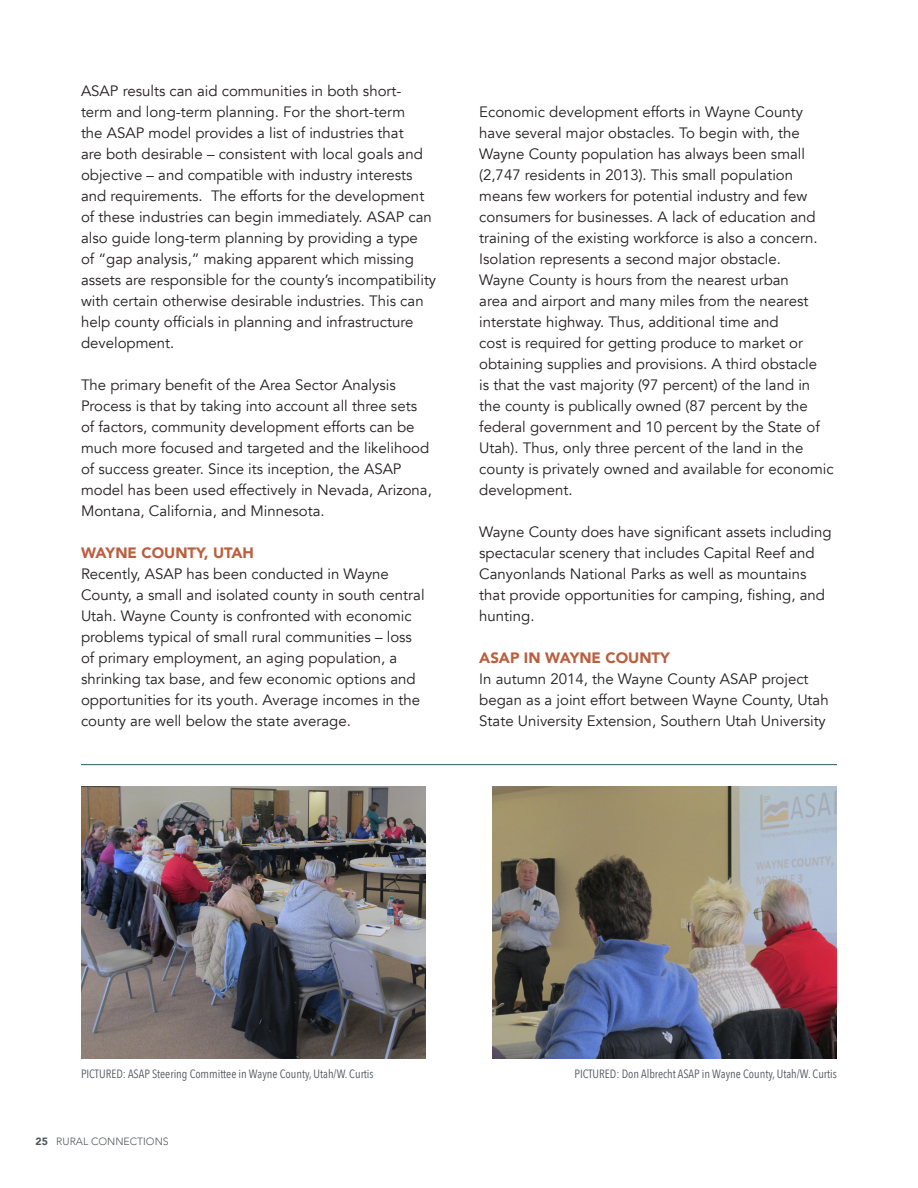
<style>
.page{position:relative;width:918px;height:1188px;background:#fff}
.page>*{position:absolute;margin:0;border:0;box-sizing:border-box;transform-origin:0 0}
.t1{font:15px/21px "Avenir";color:#231f20}
.t2{font:900 15px "Avenir";color:#bb5e3d}
.t3{font:12px "Avenir Next Condensed";color:#535860}
.t4{font:300 10.5px "Avenir";color:#535860}
.s1{font-weight:900}
</style>
<div class="page">
<img style="left:492px;top:786px;width:345px;height:272px">
<img style="left:81px;top:786px;width:345px;height:272px">
<hr style="left:81px;top:764px;width:756px;height:1px;background:#2f5969">
<p class="t1" style="left:81px;top:81px;width:357px">ASAP results can aid communities in both short&shy;term and long-term planning. For the short-term<br>the ASAP model provides a list of industries that<br>are both desirable – consistent with local goals and objective – and compatible with industry interests and requirements. The efforts for the development of these industries can begin immediately. ASAP can also guide long-term planning by providing a type<br>of “gap analysis,” making apparent which missing assets are responsible for the county’s incompatibility with certain otherwise desirable industries. This can help county officials in planning and infrastructure development.</p>
<p class="t1" style="left:81px;top:375px;width:352px">The primary benefit of the Area Sector Analysis Process is that by taking into account all three sets of factors, community development efforts can be much more focused and targeted and the likelihood of success greater. Since its inception, the ASAP model has been used effectively in Nevada, Arizona, Montana, California, and Minnesota.</p>
<p class="t2" style="left:81px;top:540px;width:174px">WAYNE COUNTY, UTAH</p>
<p class="t1" style="left:81px;top:564px;width:345px">Recently, ASAP has been conducted in Wayne County, a small and isolated county in south central Utah. Wayne County is confronted with economic problems typical of small rural communities – loss of primary employment, an aging population, a shrinking tax base, and few economic options and opportunities for its youth. Average incomes in the county are well below the state average.</p>
<p class="t1" style="left:479px;top:102px;width:356px">Economic development efforts in Wayne County have several major obstacles. To begin with, the Wayne County population has always been small (2,747 residents in 2013). This small population means few workers for potential industry and few consumers for businesses. A lack of education and training of the existing workforce is also a concern.<br>Isolation represents a second major obstacle.<br>Wayne County is hours from the nearest urban<br>area and airport and many miles from the nearest interstate highway. Thus, additional time and<br>cost is required for getting produce to market or obtaining supplies and provisions. A third obstacle<br>is that the vast majority (97 percent) of the land in the county is publically owned (87 percent by the federal government and 10 percent by the State of Utah). Thus, only three percent of the land in the county is privately owned and available for economic development.</p>
<p class="t1" style="left:479px;top:522px;width:354px">Wayne County does have significant assets including spectacular scenery that includes Capital Reef and Canyonlands National Parks as well as mountains that provide opportunities for camping, fishing, and hunting.</p>
<p class="t2" style="left:479px;top:645px;width:192px">ASAP IN WAYNE COUNTY</p>
<p class="t1" style="left:479px;top:669px;width:351px">In autumn 2014, the Wayne County ASAP project began as a joint effort between Wayne County, Utah<br>State University Extension, Southern Utah University</p>
<p class="t3" style="left:81px;top:1063px;width:294px">PICTURED: ASAP Steering Committee in Wayne County, Utah/W. Curtis</p>
<p class="t3" style="left:574px;top:1063px;width:264px">PICTURED: Don Albrecht ASAP in Wayne County, Utah/W. Curtis</p>
<p class="t4" style="left:36px;top:1135px;width:135px"><span class="s1">25</span> RURAL CONNECTIONS</p>
</div>
